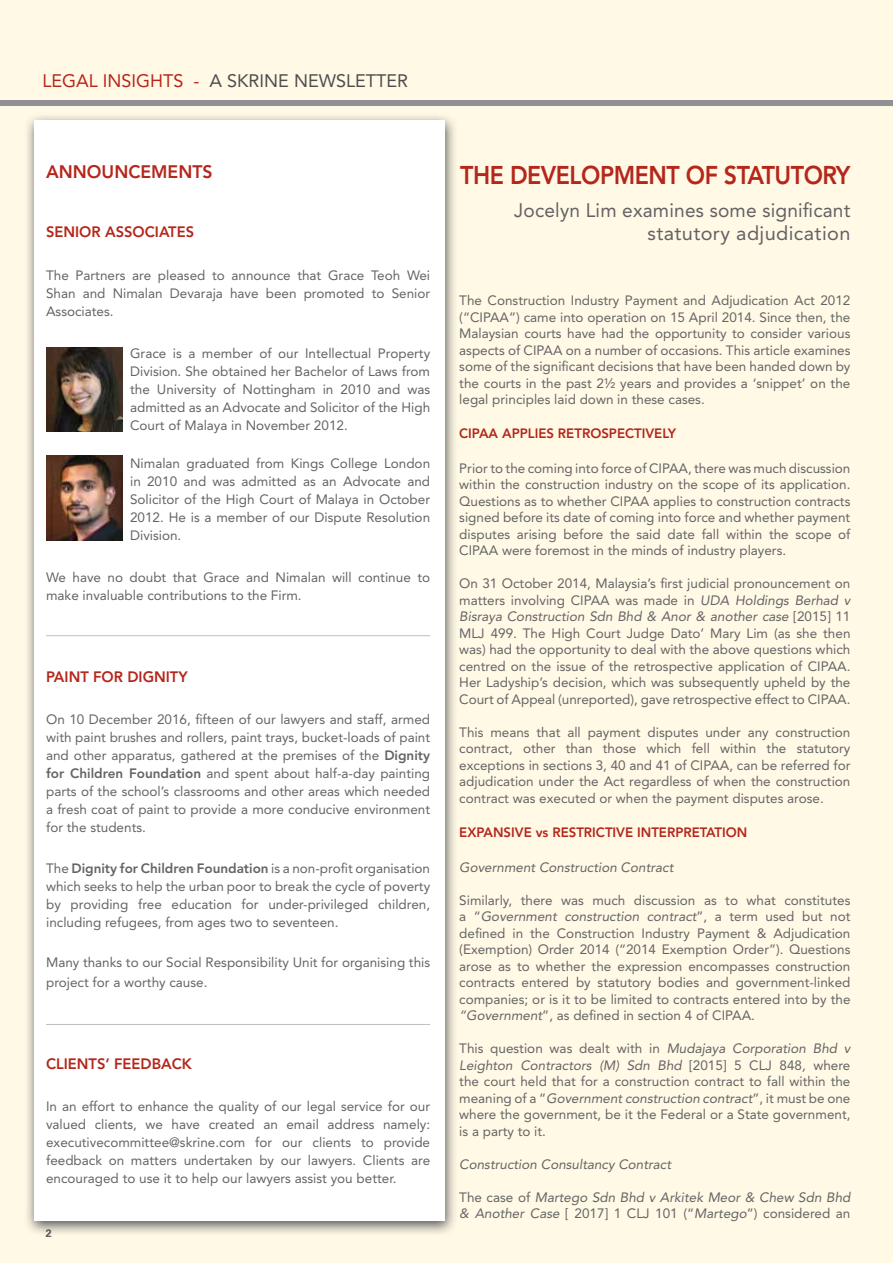
<style>
.page{position:relative;width:893px;height:1263px;background:#fff9e5}
.page>*{position:absolute;margin:0;border:0;box-sizing:border-box;transform-origin:0 0}
.t1{font:800 25.5px "Avenir";letter-spacing:-.02em;color:#b5261b;scale:.91 1}
.t2{font:19.5px/22.5px "Avenir";letter-spacing:.01em;color:#636165;text-align:right}
.t3{font:18px "Avenir";color:#4d4d4f}
.t4{font:800 18px "Avenir";color:#b5261b}
.t5{font:800 15px "Avenir";color:#b5261b}
.t6{font:13.5px/16.5px "Avenir";color:#636466;text-align:justify}
.t7{font:italic 13.5px/16.5px "Avenir";color:#636466}
.t8{font:800 13.5px "Avenir";color:#b5261b}
.t9{font:800 10.5px "Avenir";color:#636466}
.s1{color:#b5261b}
.s2{font-weight:800}
.s3{font-style:italic}
.s4{font-style:normal}
</style>
<div class="page">
<div style="left:0;top:101px;width:893px;height:5px;background:#919195"></div>
<svg style="left:27px;top:116px;width:428px;height:1118px"></svg>
<div style="left:34px;top:120px;width:411px;height:1100px;background:#fff"></div>
<img style="left:46px;top:347px;width:77px;height:84px">
<img style="left:46px;top:456px;width:77px;height:84px">
<hr style="left:46px;top:635px;width:384px;height:1px;background:#bcbec0">
<hr style="left:46px;top:1024px;width:384px;height:1px;background:#bcbec0">
<h3 class="t3" style="left:43px;top:71px;width:367px"><span class="s1">LEGAL INSIGHTS -</span> A SKRINE NEWSLETTER</h3>
<h3 class="t4" style="left:46px;top:161px;width:168px">ANNOUNCEMENTS</h3>
<p class="t5" style="left:46px;top:223px;width:150px">SENIOR ASSOCIATES</p>
<p class="t6" style="left:46px;top:267px;width:386px;line-height:18px">The Partners are pleased to announce that Grace Teoh Wei Shan and Nimalan Devaraja have been promoted to Senior Associates.</p>
<p class="t6" style="left:130px;top:345px;width:302px;line-height:18px">Grace is a member of our Intellectual Property Division. She obtained her Bachelor of Laws from the University of Nottingham in 2010 and was admitted as an Advocate and Solicitor of the High Court of Malaya in November 2012.</p>
<p class="t6" style="left:130px;top:454px;width:302px;line-height:18px">Nimalan graduated from Kings College London in 2010 and was admitted as an Advocate and Solicitor of the High Court of Malaya in October 2012. He is a member of our Dispute Resolution Division.</p>
<p class="t6" style="left:46px;top:568px;width:385px;line-height:18px">We have no doubt that Grace and Nimalan will continue to make invaluable contributions to the Firm.</p>
<p class="t5" style="left:46px;top:668px;width:143px">PAINT FOR DIGNITY</p>
<p class="t6" style="left:46px;top:711px;width:386px;line-height:18px">On 10 December 2016, fifteen of our lawyers and staff, armed with paint brushes and rollers, paint trays, bucket-loads of paint and other apparatus, gathered at the premises of the <span class="s2">Dignity for Children Foundation</span> and spent about half-a-day painting parts of the school’s classrooms and other areas which needed a fresh coat of paint to provide a more conducive environment for the students.</p>
<p class="t6" style="left:46px;top:859px;width:386px;line-height:18px">The <span class="s2">Dignity for Children Foundation</span> is a non-profit organisation which seeks to help the urban poor to break the cycle of poverty by providing free education for under-privileged children, including refugees, from ages two to seventeen.</p>
<p class="t6" style="left:46px;top:953px;width:386px;line-height:19.5px">Many thanks to our Social Responsibility Unit for organising this project for a worthy cause.</p>
<p class="t5" style="left:46px;top:1055px;width:147px">CLIENTS’ FEEDBACK</p>
<p class="t6" style="left:46px;top:1097px;width:386px;line-height:18px">In an effort to enhance the quality of our legal service for our valued clients, we have created an email address namely: executivecommittee@skrine.com for our clients to provide feedback on matters undertaken by our lawyers. Clients are encouraged to use it to help our lawyers assist you better.</p>
<p class="t9" style="left:46px;top:1227px;width:8px">2</p>
<h1 class="t1" style="left:460px;top:160px;width:430px">THE DEVELOPMENT OF STATUTORY</h1>
<h2 class="t2" style="left:514px;top:199px;width:338px">Jocelyn Lim examines some significant statutory adjudication</h2>
<p class="t6" style="left:459px;top:292px;width:393px">The Construction Industry Payment and Adjudication Act 2012 (“CIPAA”) came into operation on 15 April 2014. Since then, the Malaysian courts have had the opportunity to consider various aspects of CIPAA on a number of occasions. This article examines some of the significant decisions that have been handed down by the courts in the past 2½ years and provides a ‘snippet’ on the legal principles laid down in these cases.</p>
<p class="t8" style="left:459px;top:426px;width:218px">CIPAA APPLIES RETROSPECTIVELY</p>
<p class="t6" style="left:459px;top:460px;width:393px">Prior to the coming into force of CIPAA, there was much discussion within the construction industry on the scope of its application.<br>Questions as to whether CIPAA applies to construction contracts signed before its date of coming into force and whether payment disputes arising before the said date fall within the scope of CIPAA were foremost in the minds of industry players.</p>
<p class="t6" style="left:459px;top:575px;width:393px">On 31 October 2014, Malaysia’s first judicial pronouncement on matters involving CIPAA was made in <span class="s3">UDA Holdings Berhad v Bisraya Construction Sdn Bhd &amp; Anor &amp; another case</span> [2015] 11<br>MLJ 499<span class="s3">.</span> The High Court Judge Dato’ Mary Lim (as she then was) had the opportunity to deal with the above questions which centred on the issue of the retrospective application of CIPAA.<br>Her Ladyship’s decision, which was subsequently upheld by the Court of Appeal (unreported), gave retrospective effect to CIPAA.</p>
<p class="t6" style="left:459px;top:724px;width:393px">This means that all payment disputes under any construction contract, other than those which fell within the statutory exceptions in sections 3, 40 and 41 of CIPAA, can be referred for adjudication under the Act regardless of when the construction contract was executed or when the payment disputes arose.</p>
<p class="t8" style="left:459px;top:824px;width:290px">EXPANSIVE vs RESTRICTIVE INTERPRETATION</p>
<p class="t7" style="left:459px;top:859px;width:216px">Government Construction Contract</p>
<p class="t6" style="left:459px;top:892px;width:393px">Similarly, there was much discussion as to what constitutes a “<span class="s3">Government construction contract</span>”, a term used but not defined in the Construction Industry Payment &amp; Adjudication (Exemption) Order 2014 (“2014 Exemption Order”). Questions arose as to whether the expression encompasses construction contracts entered by statutory bodies and government-linked companies; or is it to be limited to contracts entered into by the <span class="s3">“Government</span>”, as defined in section 4 of CIPAA.</p>
<p class="t6" style="left:459px;top:1040px;width:393px">This question was dealt with in <span class="s3">Mudajaya Corporation Bhd v Leighton Contractors (M) Sdn Bhd</span> [2015] 5 CLJ 848<span class="s3">,</span> where the court held that for a construction contract to fall within the meaning of a “<span class="s3">Government construction contract</span>”, it must be one where the government, be it the Federal or a State government, is a party to it.</p>
<p class="t7" style="left:459px;top:1156px;width:213px">Construction Consultancy Contract</p>
<p class="t7" style="left:459px;top:1189px;width:393px"><span class="s4">The case of</span> Martego Sdn Bhd v Arkitek Meor &amp; Chew Sdn Bhd &amp; Another Case <span class="s4">[ 2017] 1 CLJ 101 (“</span>Martego<span class="s4">”) considered an</span></p>
</div>
